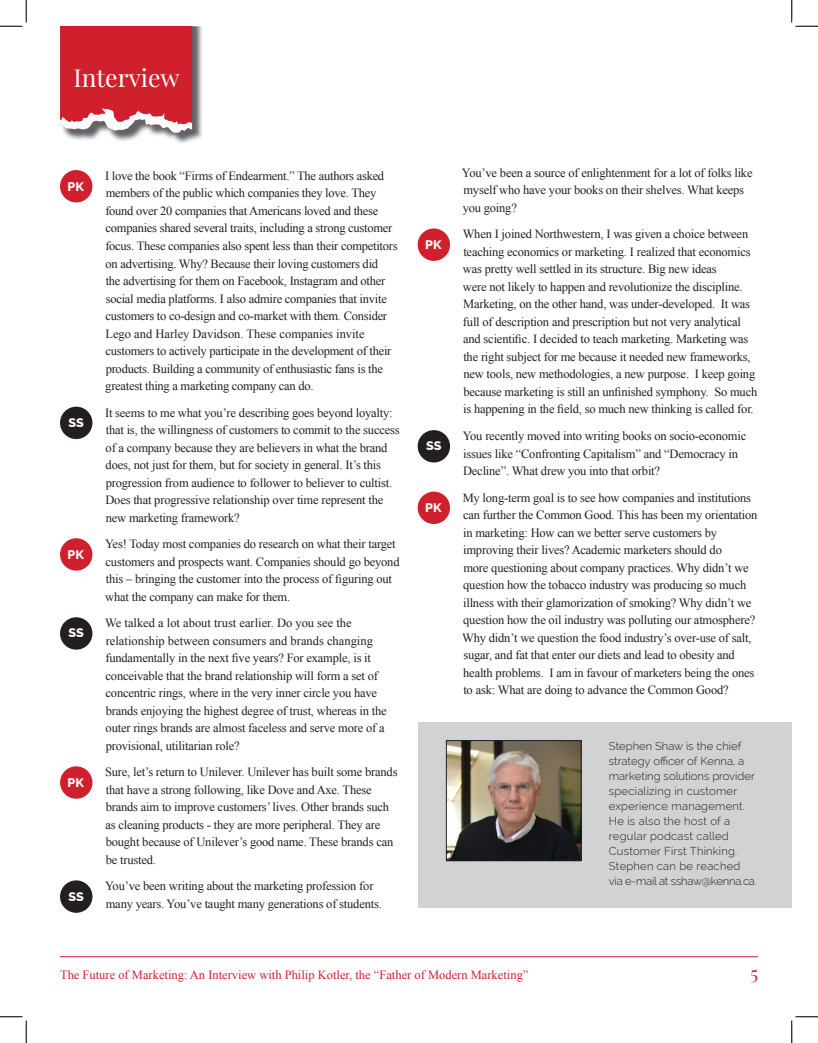
<style>
.page{position:relative;width:818px;height:1043px;background:#fff}
.page>*{position:absolute;margin:0;border:0;box-sizing:border-box;transform-origin:0 0}
.t1{font:32.38px "Playfair Display";color:#fff}
.t2{font:24.62px "Playfair Display";color:#fff}
.t3{font:18.75px "Playfair Display";color:#d0202e}
.t4{font:12.5px/17.5px "Times New Roman";letter-spacing:-.015em;color:#231f20}
.t5{font:12.5px "Times New Roman";color:#d0202e}
.t6{font:800 12.5px "Raleway";color:#fff}
.t7{font:300 11.25px/15px "Raleway";letter-spacing:.02em;color:#231f20}
</style>
<div class="page">
<img style="left:64px;top:26px;width:138px;height:117px">
<svg style="left:60px;top:26px;width:132px;height:107px;background:#cf3845"></svg>
<hr style="left:60px;top:956px;width:698px;height:1px;background:#d0202e">
<div style="left:417px;top:228px;width:33px;height:33px;background:#d0202e;border-radius:50%"></div>
<div style="left:417px;top:430px;width:33px;height:32px;background:#231f20;border-radius:50%"></div>
<div style="left:417px;top:491px;width:33px;height:33px;background:#d0202e;border-radius:50%"></div>
<div style="left:60px;top:170px;width:32px;height:32px;background:#d0202e;border-radius:50%"></div>
<div style="left:60px;top:406px;width:32px;height:33px;background:#231f20;border-radius:50%"></div>
<div style="left:60px;top:538px;width:32px;height:32px;background:#d0202e;border-radius:50%"></div>
<div style="left:60px;top:617px;width:32px;height:32px;background:#231f20;border-radius:50%"></div>
<div style="left:60px;top:766px;width:32px;height:32px;background:#d0202e;border-radius:50%"></div>
<div style="left:60px;top:880px;width:32px;height:32px;background:#231f20;border-radius:50%"></div>
<div style="left:418px;top:722px;width:373px;height:185px;background:#d1d2d4"></div>
<img style="left:448px;top:742px;width:131px;height:117px">
<div style="left:446px;top:740px;width:135px;height:121px;border:1px solid #231f20"></div>
<svg style="left:0;top:0;width:27px;height:27px"></svg>
<svg style="left:0;top:1016px;width:27px;height:26px"></svg>
<svg style="left:791px;top:0;width:27px;height:27px"></svg>
<svg style="left:791px;top:1016px;width:27px;height:26px"></svg>
<h2 class="t2" style="left:73px;top:62px;width:107px">Interview</h2>
<h1 class="t1" style="left:77px;top:68px;width:60px">Gist</h1>
<p class="t6" style="left:68px;top:179px;width:18px">PK</p>
<p class="t4" style="left:105px;top:167px;width:294px">I love the book “Firms of Endearment.” The authors asked members of the public which companies they love. They found over 20 companies that Americans loved and these companies shared several traits, including a strong customer focus. These companies also spent less than their competitors on advertising. Why? Because their loving customers did<br>the advertising for them on Facebook, Instagram and other social media platforms. I also admire companies that invite customers to co-design and co-market with them. Consider Lego and Harley Davidson. These companies invite customers to actively participate in the development of their products. Building a community of enthusiastic fans is the greatest thing a marketing company can do.</p>
<p class="t6" style="left:69px;top:415px;width:17px">SS</p>
<p class="t4" style="left:105px;top:403px;width:296px">It seems to me what you’re describing goes beyond loyalty: that is, the willingness of customers to commit to the success of a company because they are believers in what the brand does, not just for them, but for society in general. It’s this progression from audience to follower to believer to cultist.<br>Does that progressive relationship over time represent the new marketing framework?</p>
<p class="t6" style="left:68px;top:547px;width:18px">PK</p>
<p class="t4" style="left:105px;top:535px;width:296px">Yes! Today most companies do research on what their target customers and prospects want. Companies should go beyond this – bringing the customer into the process of figuring out what the company can make for them.</p>
<p class="t6" style="left:69px;top:626px;width:17px">SS</p>
<p class="t4" style="left:105px;top:614px;width:283px">We talked a lot about trust earlier. Do you see the relationship between consumers and brands changing fundamentally in the next five years? For example, is it conceivable that the brand relationship will form a set of concentric rings, where in the very inner circle you have brands enjoying the highest degree of trust, whereas in the outer rings brands are almost faceless and serve more of a provisional, utilitarian role?</p>
<p class="t6" style="left:68px;top:775px;width:18px">PK</p>
<p class="t4" style="left:105px;top:763px;width:294px">Sure, let’s return to Unilever. Unilever has built some brands that have a strong following, like Dove and Axe. These brands aim to improve customers’ lives. Other brands such as cleaning products - they are more peripheral. They are bought because of Unilever’s good name. These brands can be trusted.</p>
<p class="t6" style="left:69px;top:889px;width:17px">SS</p>
<p class="t4" style="left:105px;top:877px;width:278px">You’ve been writing about the marketing profession for many years. You’ve taught many generations of students.</p>
<p class="t4" style="left:462px;top:164px;width:292px">You’ve been a source of enlightenment for a lot of folks like myself who have your books on their shelves. What keeps you going?</p>
<p class="t6" style="left:425px;top:238px;width:18px">PK</p>
<p class="t4" style="left:462px;top:225px;width:296px">When I joined Northwestern, I was given a choice between teaching economics or marketing. I realized that economics was pretty well settled in its structure. Big new ideas<br>were not likely to happen and revolutionize the discipline.<br>Marketing, on the other hand, was under-developed. It was full of description and prescription but not very analytical and scientific. I decided to teach marketing. Marketing was the right subject for me because it needed new frameworks, new tools, new methodologies, a new purpose. I keep going because marketing is still an unfinished symphony. So much is happening in the field, so much new thinking is called for.</p>
<p class="t6" style="left:426px;top:439px;width:17px">SS</p>
<p class="t4" style="left:462px;top:427px;width:285px">You recently moved into writing books on socio-economic issues like “Confronting Capitalism” and “Democracy in<br>Decline”. What drew you into that orbit?</p>
<p class="t6" style="left:425px;top:501px;width:18px">PK</p>
<p class="t4" style="left:462px;top:488px;width:296px">My long-term goal is to see how companies and institutions can further the Common Good. This has been my orientation in marketing: How can we better serve customers by improving their lives? Academic marketers should do<br>more questioning about company practices. Why didn’t we question how the tobacco industry was producing so much illness with their glamorization of smoking? Why didn’t we question how the oil industry was polluting our atmosphere?<br>Why didn’t we question the food industry’s over-use of salt, sugar, and fat that enter our diets and lead to obesity and health problems. I am in favour of marketers being the ones to ask: What are doing to advance the Common Good?</p>
<p class="t7" style="left:609px;top:738px;width:149px">Stephen Shaw is the chief strategy officer of Kenna, a marketing solutions provider specializing in customer experience management.<br>He is also the host of a regular podcast called<br>Customer First Thinking.<br>Stephen can be reached via e-mail at sshaw@kenna.ca.</p>
<p class="t5" style="left:60px;top:966px;width:470px">The Future of Marketing: An Interview with Philip Kotler, the “Father of Modern Marketing”</p>
<h3 class="t3" style="left:750px;top:961px;width:9px">5</h3>
</div>
